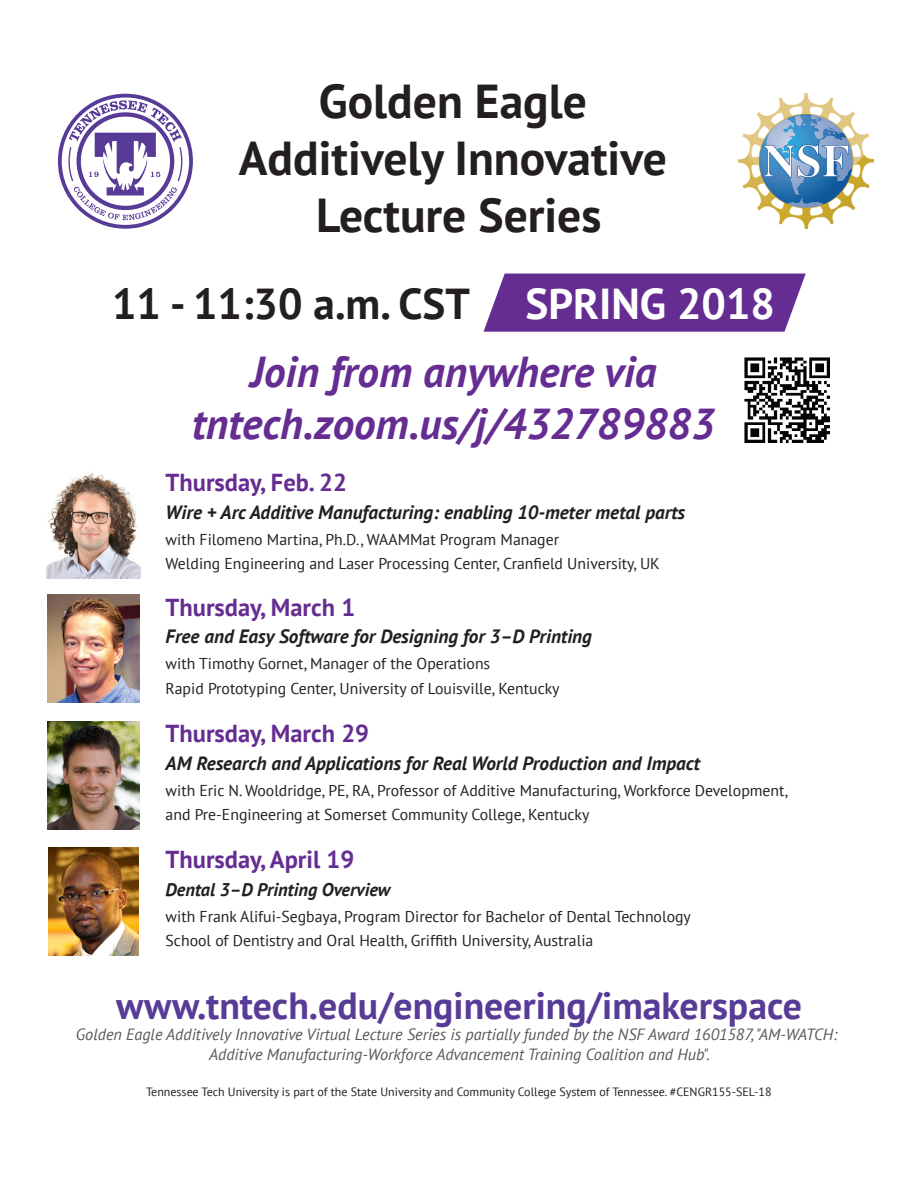
<style>
.page{position:relative;width:918px;height:1188px;background:#fff}
.page>*{position:absolute;margin:0;border:0;box-sizing:border-box;transform-origin:0 0}
.t1{font:700 47.55px/57px "PT Sans";color:#231f20;text-align:center}
.t2{font:italic 700 43.2px/51.9px "PT Sans";color:#652d91;text-align:center}
.t3{font:700 43.2px "PT Sans";color:#231f20}
.t4{font:700 43.2px "PT Sans";color:#fff}
.t5{font:700 37.8px "PT Sans";color:#573b97}
.t6{font:700 24.45px "PT Sans";color:#652d91}
.t7{font:italic 700 19.2px "PT Sans";color:#231f20}
.t8{font:italic 700 18.3px "PT Sans";color:#231f20}
.t9{font:italic 16.2px/19.5px "PT Sans";color:#57585a;text-align:center}
.t10{font:15.75px/24.3px "PT Sans";color:#231f20}
.t11{font:12px "PT Sans";color:#231f20}
</style>
<div class="page">
<svg style="left:58px;top:94px;width:135px;height:135px"></svg>
<img style="left:744px;top:357px;width:86px;height:86px">
<svg style="left:484px;top:274px;width:322px;height:58px"></svg>
<img style="left:738px;top:94px;width:135px;height:135px">
<img style="left:47px;top:473px;width:93px;height:105px">
<img style="left:48px;top:722px;width:91px;height:108px">
<img style="left:49px;top:847px;width:90px;height:108px">
<img style="left:48px;top:595px;width:91px;height:108px">
<h1 class="t1" style="left:239px;top:72px;width:429px">Golden Eagle<br>Additively Innovative<br>Lecture Series</h1>
<h2 class="t3" style="left:112px;top:275px;width:359px">11 - 11:30 a.m. CST</h2>
<h2 class="t4" style="left:526px;top:275px;width:251px">SPRING 2018</h2>
<h2 class="t2" style="left:192px;top:345px;width:524px">Join from anywhere via tntech.zoom.us/j/432789883</h2>
<h3 class="t6" style="left:166px;top:467px;width:183px">Thursday, Feb. 22</h3>
<p class="t7" style="left:166px;top:499px;width:521px">Wire + Arc Additive Manufacturing: enabling 10-meter metal parts</p>
<p class="t10" style="left:166px;top:527px;width:496px">with Filomeno Martina, Ph.D., WAAMMat Program Manager<br>Welding Engineering and Laser Processing Center, Cranfield University, UK</p>
<h3 class="t6" style="left:166px;top:591px;width:191px">Thursday, March 1</h3>
<p class="t7" style="left:166px;top:624px;width:428px">Free and Easy Software for Designing for 3–D Printing</p>
<p class="t10" style="left:166px;top:651px;width:395px">with Timothy Gornet, Manager of the Operations<br>Rapid Prototyping Center, University of Louisville, Kentucky</p>
<h3 class="t6" style="left:166px;top:718px;width:205px">Thursday, March 29</h3>
<p class="t7" style="left:166px;top:750px;width:536px">AM Research and Applications for Real World Production and Impact</p>
<p class="t10" style="left:166px;top:778px;width:624px">with Eric N. Wooldridge, PE, RA, Professor of Additive Manufacturing, Workforce Development, and Pre-Engineering at Somerset Community College, Kentucky</p>
<h3 class="t6" style="left:166px;top:843px;width:190px">Thursday, April 19</h3>
<p class="t8" style="left:166px;top:878px;width:226px">Dental 3–D Printing Overview</p>
<p class="t10" style="left:166px;top:904px;width:527px">with Frank Alifui-Segbaya, Program Director for Bachelor of Dental Technology<br>School of Dentistry and Oral Health, Griffith University, Australia</p>
<h3 class="t5" style="left:116px;top:981px;width:688px">www.tntech.edu/engineering/imakerspace</h3>
<p class="t9" style="left:76px;top:1025px;width:763px">Golden Eagle Additively Innovative Virtual Lecture Series is partially funded by the NSF Award 1601587, "AM-WATCH:<br>Additive Manufacturing-Workforce Advancement Training Coalition and Hub".</p>
<p class="t11" style="left:146px;top:1084px;width:627px">Tennessee Tech University is part of the State University and Community College System of Tennessee. #CENGR155-SEL-18</p>
</div>
